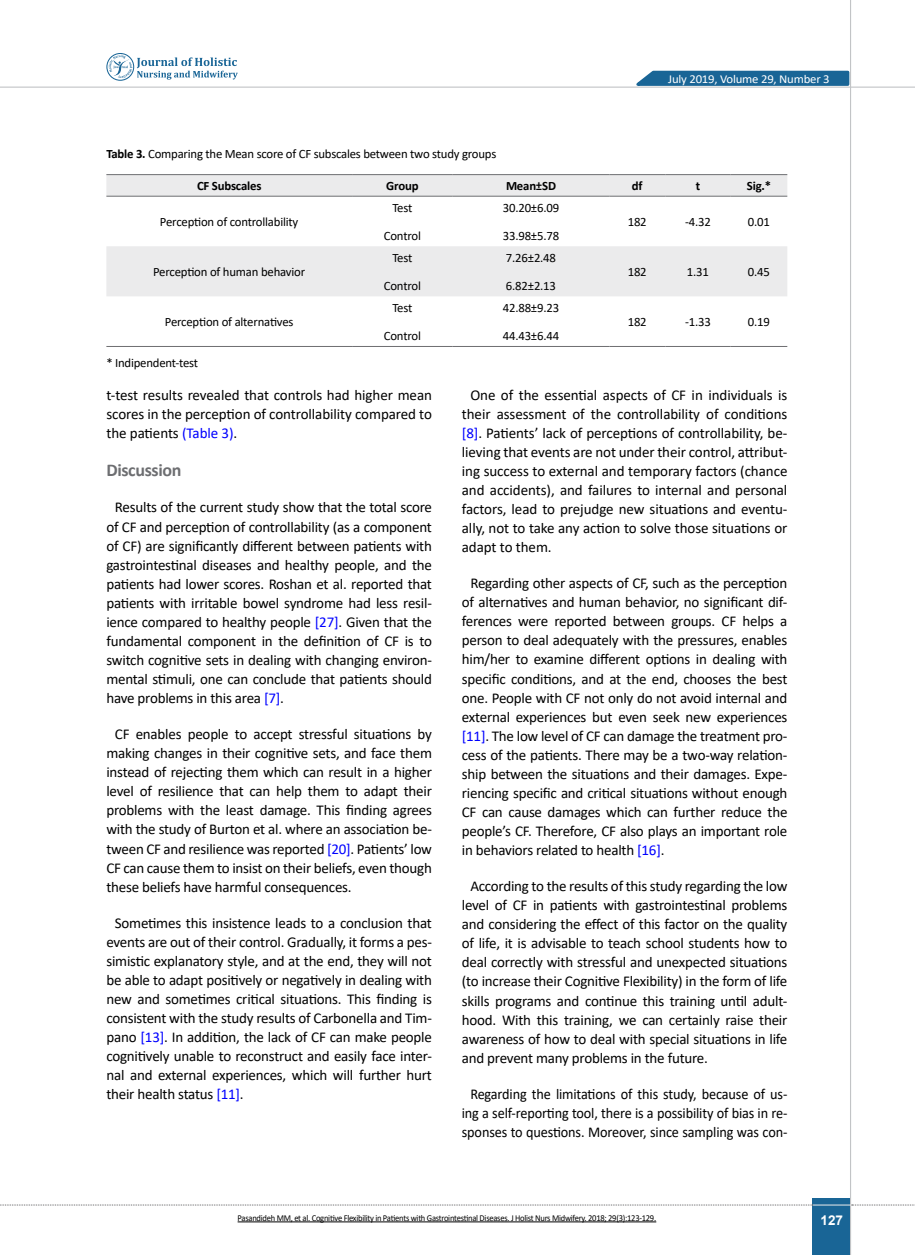
<style>
.page{position:relative;width:915px;height:1255px;background:#fff}
.page>*{position:absolute;margin:0;border:0;box-sizing:border-box;transform-origin:0 0}
.t1{font:700 18px "Calibri";letter-spacing:-.02em;color:#6d6e71}
.t2{font:15px/19px "Calibri";letter-spacing:-.015em;color:#000;text-align:justify}
.t3{font:15px/19px "Calibri";letter-spacing:-.015em;color:#000;text-align:center;scale:.95 1}
.t4{font:700 13.5px "Arial";color:#fff}
.t5{font:12.75px "Calibri";letter-spacing:-.015em;color:#000}
.t6{font:700 12.75px "Calibri";letter-spacing:-.015em;color:#000}
.t7{font:12.15px "Calibri";letter-spacing:-.015em;color:#fff;scale:1.05 1}
.t8{font:9px "Calibri";letter-spacing:-.03em;color:#000;scale:.95 1}
.s1{font-weight:700}
.s2{color:#00f}
</style>
<div class="page">
<div style="left:812px;top:1198px;width:38px;height:56px;background:#196596"></div>
<hr style="left:849px;top:0;width:1px;height:1254px;background:#c2c4c6">
<hr style="left:0;top:87px;width:914px;height:1px;background:#c2c4c6">
<hr style="left:812px;top:1204px;width:38px;height:1px;background:#ebebec">
<svg style="left:0;top:1204px;width:812px;height:1px"></svg>
<svg style="left:851px;top:1204px;width:64px;height:1px"></svg>
<svg style="left:629px;top:69px;width:221px;height:18px;background:#4984ab"></svg>
<svg style="left:106px;top:53px;width:132px;height:28px"></svg>
<svg style="left:106px;top:175px;width:681px;height:21px;background:#e8e8e9"></svg>
<div style="left:106px;top:246px;width:681px;height:50px;background:#ebebec"></div>
<hr style="left:106px;top:174px;width:246px;height:1px;background:#6d6e71">
<hr style="left:352px;top:174px;width:100px;height:1px;background:#6d6e71">
<hr style="left:452px;top:174px;width:157px;height:1px;background:#6d6e71">
<hr style="left:609px;top:174px;width:56px;height:1px;background:#6d6e71">
<hr style="left:665px;top:174px;width:65px;height:1px;background:#6d6e71">
<hr style="left:730px;top:174px;width:57px;height:1px;background:#6d6e71">
<hr style="left:106px;top:196px;width:246px;height:1px;background:#6d6e71">
<hr style="left:352px;top:196px;width:100px;height:1px;background:#6d6e71">
<hr style="left:452px;top:196px;width:157px;height:1px;background:#6d6e71">
<hr style="left:609px;top:196px;width:56px;height:1px;background:#6d6e71">
<hr style="left:665px;top:196px;width:65px;height:1px;background:#6d6e71">
<hr style="left:730px;top:196px;width:57px;height:1px;background:#6d6e71">
<hr style="left:106px;top:346px;width:246px;height:1px;background:#6d6e71">
<hr style="left:352px;top:346px;width:100px;height:1px;background:#6d6e71">
<hr style="left:452px;top:346px;width:157px;height:1px;background:#6d6e71">
<hr style="left:609px;top:346px;width:56px;height:1px;background:#6d6e71">
<hr style="left:665px;top:346px;width:65px;height:1px;background:#6d6e71">
<hr style="left:730px;top:346px;width:57px;height:1px;background:#6d6e71">
<hr style="left:237px;top:1221px;width:419px;height:1px;background:#000">
<p class="t7" style="left:668px;top:70px;width:155px">July 2019, Volume 29, Number 3</p>
<p class="t5" style="left:106px;top:145px;width:391px"><span class="s1">Table 3.</span> Comparing the Mean score of CF subscales between two study groups</p>
<p class="t6" style="left:197px;top:177px;width:66px">CF Subscales</p>
<p class="t6" style="left:386px;top:177px;width:34px">Group</p>
<p class="t6" style="left:506px;top:177px;width:51px">Mean±SD</p>
<p class="t6" style="left:631px;top:177px;width:12px">df</p>
<p class="t6" style="left:695px;top:177px;width:6px">t</p>
<p class="t6" style="left:746px;top:177px;width:26px">Sig.*</p>
<p class="t5" style="left:160px;top:213px;width:140px">Perception of controllability</p>
<p class="t5" style="left:502px;top:199px;width:58px">30.20±6.09</p>
<p class="t5" style="left:502px;top:227px;width:58px">33.98±5.78</p>
<p class="t5" style="left:392px;top:199px;width:21px">Test</p>
<p class="t5" style="left:383px;top:227px;width:39px">Control</p>
<p class="t5" style="left:627px;top:213px;width:21px">182</p>
<p class="t5" style="left:684px;top:213px;width:27px">-4.32</p>
<p class="t5" style="left:747px;top:213px;width:24px">0.01</p>
<p class="t5" style="left:153px;top:263px;width:153px">Perception of human behavior</p>
<p class="t5" style="left:392px;top:249px;width:21px">Test</p>
<p class="t5" style="left:383px;top:277px;width:39px">Control</p>
<p class="t5" style="left:506px;top:249px;width:52px">7.26±2.48</p>
<p class="t5" style="left:506px;top:277px;width:52px">6.82±2.13</p>
<p class="t5" style="left:627px;top:263px;width:21px">182</p>
<p class="t5" style="left:686px;top:263px;width:24px">1.31</p>
<p class="t5" style="left:747px;top:263px;width:24px">0.45</p>
<p class="t5" style="left:165px;top:313px;width:130px">Perception of alternatives</p>
<p class="t5" style="left:392px;top:299px;width:21px">Test</p>
<p class="t5" style="left:383px;top:327px;width:39px">Control</p>
<p class="t5" style="left:502px;top:299px;width:58px">42.88±9.23</p>
<p class="t5" style="left:502px;top:327px;width:58px">44.43±6.44</p>
<p class="t5" style="left:627px;top:313px;width:21px">182</p>
<p class="t5" style="left:684px;top:313px;width:27px">-1.33</p>
<p class="t5" style="left:747px;top:313px;width:24px">0.19</p>
<p class="t5" style="left:106px;top:354px;width:93px">* Indipendent-test</p>
<p class="t2" style="left:106px;top:385px;width:327px">t-test results revealed that controls had higher mean scores in the perception of controllability compared to the patients <span class="s2">(Table 3)</span>.</p>
<p class="t1" style="left:106px;top:457px;width:77px">Discussion</p>
<p class="t2" style="left:106px;top:497px;width:327px;text-indent:9px">Results of the current study show that the total score of CF and perception of controllability (as a component of CF) are significantly different between patients with gastrointestinal diseases and healthy people, and the patients had lower scores. Roshan et al. reported that patients with irritable bowel syndrome had less resil&shy;ience compared to healthy people <span class="s2">[27]</span>. Given that the fundamental component in the definition of CF is to switch cognitive sets in dealing with changing environ&shy;mental stimuli, one can conclude that patients should have problems in this area <span class="s2">[7]</span>.</p>
<p class="t2" style="left:106px;top:724px;width:327px;text-indent:9px">CF enables people to accept stressful situations by making changes in their cognitive sets, and face them instead of rejecting them which can result in a higher level of resilience that can help them to adapt their problems with the least damage. This finding agrees with the study of Burton et al. where an association be&shy;tween CF and resilience was reported <span class="s2">[20]</span>. Patients’ low CF can cause them to insist on their beliefs, even though these beliefs have harmful consequences.</p>
<p class="t2" style="left:106px;top:912px;width:327px;text-indent:9px">Sometimes this insistence leads to a conclusion that events are out of their control. Gradually, it forms a pes&shy;simistic explanatory style, and at the end, they will not be able to adapt positively or negatively in dealing with new and sometimes critical situations. This finding is consistent with the study results of Carbonella and Tim&shy;pano <span class="s2">[13]</span>. In addition, the lack of CF can make people cognitively unable to reconstruct and easily face inter&shy;nal and external experiences, which will further hurt their health status <span class="s2">[11]</span>.</p>
<p class="t2" style="left:461px;top:385px;width:327px;text-indent:9px">One of the essential aspects of CF in individuals is their assessment of the controllability of conditions <span class="s2">[8]</span>. Patients’ lack of perceptions of controllability, be&shy;lieving that events are not under their control, attribut&shy;ing success to external and temporary factors (chance and accidents), and failures to internal and personal factors, lead to prejudge new situations and eventu&shy;ally, not to take any action to solve those situations or adapt to them.</p>
<p class="t2" style="left:461px;top:573px;width:327px;text-indent:9px">Regarding other aspects of CF, such as the perception of alternatives and human behavior, no significant dif&shy;ferences were reported between groups. CF helps a person to deal adequately with the pressures, enables him/her to examine different options in dealing with specific conditions, and at the end, chooses the best one. People with CF not only do not avoid internal and external experiences but even seek new experiences <span class="s2">[11]</span>. The low level of CF can damage the treatment pro&shy;cess of the patients. There may be a two-way relation&shy;ship between the situations and their damages. Expe&shy;riencing specific and critical situations without enough CF can cause damages which can further reduce the people’s CF. Therefore, CF also plays an important role in behaviors related to health <span class="s2">[16]</span>.</p>
<p class="t2" style="left:461px;top:876px;width:327px;text-indent:9px">According to the results of this study regarding the low level of CF in patients with gastrointestinal problems and considering the effect of this factor on the quality of life, it is advisable to teach school students how to deal correctly with stressful and unexpected situations (to increase their Cognitive Flexibility) in the form of life skills programs and continue this training until adult&shy;hood. With this training, we can certainly raise their awareness of how to deal with special situations in life and prevent many problems in the future.</p>
<p class="t3" style="left:461px;top:1083px;width:344px">Regarding the limitations of this study, because of us&shy;ing a self-reporting tool, there is a possibility of bias in re&shy;sponses to questions. Moreover, since sampling was con-</p>
<p class="t8" style="left:237px;top:1211px;width:442px">Pasandideh MM, et al. Cognitive Flexibility in Patients with Gastrointestinal Diseases. J Holist Nurs Midwifery. 2018; 29(3):123-129.</p>
<p class="t4" style="left:820px;top:1210px;width:24px">127</p>
</div>
